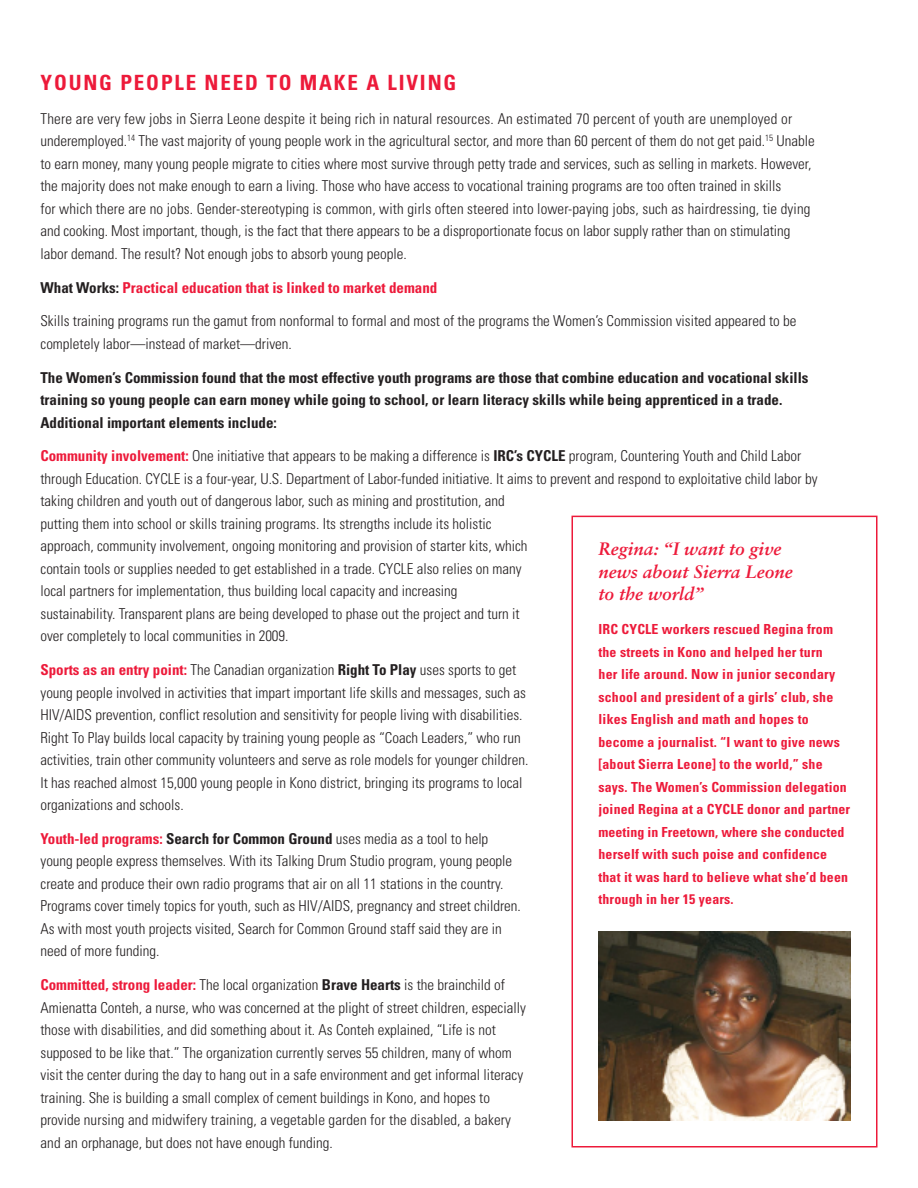
<style>
.page{position:relative;width:918px;height:1188px;background:#fff}
.page>*{position:absolute;margin:0;border:0;box-sizing:border-box;transform-origin:0 0}
.t1{font:700 condensed 21px "Univers";letter-spacing:.09em;color:#ed1a3a}
.t2{font:italic 700 18px/22.5px "Sabon";color:#ed1a3a}
.t3{font:300 condensed 15px/22.5px "Univers";color:#231f20}
.t4{font:700 condensed 15px/22.5px "Univers";color:#231f20}
.t5{font:700 condensed 15px "Univers";color:#ed1a3a}
.t6{font:700 condensed 13.8px/22.5px "Univers";letter-spacing:.015em;color:#ed1a3a}
.s1{color:#231f20}
.s2{font-weight:700;color:#ed1a3a}
.s3{font-weight:700}
</style>
<div class="page">
<div style="left:572px;top:516px;width:306px;height:632px;border:2px solid #ed1a3a"></div>
<img style="left:598px;top:932px;width:252px;height:188px">
<h1 class="t1" style="left:40px;top:75px;width:417px">YOUNG PEOPLE NEED TO MAKE A LIVING</h1>
<p class="t3" style="left:40px;top:109px;width:776px">There are very few jobs in Sierra Leone despite it being rich in natural resources. An estimated 70 percent of youth are unemployed or underemployed.<sup>14</sup> The vast majority of young people work in the agricultural sector, and more than 60 percent of them do not get paid.<sup>15</sup> Unable to earn money, many young people migrate to cities where most survive through petty trade and services, such as selling in markets. However, the majority does not make enough to earn a living. Those who have access to vocational training programs are too often trained in skills<br>for which there are no jobs. Gender-stereotyping is common, with girls often steered into lower-paying jobs, such as hairdressing, tie dying and cooking. Most important, though, is the fact that there appears to be a disproportionate focus on labor supply rather than on stimulating labor demand. The result? Not enough jobs to absorb young people.</p>
<p class="t5" style="left:40px;top:282px;width:398px"><span class="s1">What Works:</span> Practical education that is linked to market demand</p>
<p class="t3" style="left:40px;top:311px;width:758px">Skills training programs run the gamut from nonformal to formal and most of the programs the Women’s Commission visited appeared to be completely labor—instead of market—driven.</p>
<p class="t4" style="left:40px;top:367px;width:770px">The Women’s Commission found that the most effective youth programs are those that combine education and vocational skills training so young people can earn money while going to school, or learn literacy skills while being apprenticed in a trade.<br>Additional important elements include:</p>
<p class="t3" style="left:40px;top:446px;width:779px"><span class="s2">Community involvement:</span> One initiative that appears to be making a difference is <span class="s3">IRC’s CYCLE</span> program, Countering Youth and Child Labor through Education. CYCLE is a four-year, U.S. Department of Labor-funded initiative. It aims to prevent and respond to exploitative child labor by taking children and youth out of dangerous labor, such as mining and prostitution, and<br>putting them into school or skills training programs. Its strengths include its holistic<br>approach, community involvement, ongoing monitoring and provision of starter kits, which<br>contain tools or supplies needed to get established in a trade. CYCLE also relies on many<br>local partners for implementation, thus building local capacity and increasing<br>sustainability. Transparent plans are being developed to phase out the project and turn it<br>over completely to local communities in 2009.</p>
<p class="t3" style="left:40px;top:660px;width:489px"><span class="s2">Sports as an entry point:</span> The Canadian organization <span class="s3">Right To Play</span> uses sports to get young people involved in activities that impart important life skills and messages, such as HIV/AIDS prevention, conflict resolution and sensitivity for people living with disabilities.<br>Right To Play builds local capacity by training young people as “Coach Leaders,” who run activities, train other community volunteers and serve as role models for younger children.<br>It has reached almost 15,000 young people in Kono district, bringing its programs to local organizations and schools.</p>
<p class="t3" style="left:40px;top:829px;width:482px"><span class="s2">Youth-led programs:</span> <span class="s3">Search for Common Ground</span> uses media as a tool to help young people express themselves. With its Talking Drum Studio program, young people create and produce their own radio programs that air on all 11 stations in the country.<br>Programs cover timely topics for youth, such as HIV/AIDS, pregnancy and street children.<br>As with most youth projects visited, Search for Common Ground staff said they are in need of more funding.</p>
<p class="t3" style="left:40px;top:975px;width:487px"><span class="s2">Committed, strong leader:</span> The local organization <span class="s3">Brave Hearts</span> is the brainchild of Amienatta Conteh, a nurse, who was concerned at the plight of street children, especially those with disabilities, and did something about it. As Conteh explained, “Life is not supposed to be like that.” The organization currently serves 55 children, many of whom visit the center during the day to hang out in a safe environment and get informal literacy training. She is building a small complex of cement buildings in Kono, and hopes to provide nursing and midwifery training, a vegetable garden for the disabled, a bakery and an orphanage, but does not have enough funding.</p>
<p class="t2" style="left:598px;top:539px;width:196px">Regina: “I want to give news about Sierra Leone to the world”</p>
<p class="t6" style="left:598px;top:619px;width:253px">IRC CYCLE workers rescued Regina from the streets in Kono and helped her turn<br>her life around. Now in junior secondary school and president of a girls’ club, she likes English and math and hopes to become a journalist. “I want to give news [about Sierra Leone] to the world,” she says. The Women’s Commission delegation joined Regina at a CYCLE donor and partner meeting in Freetown, where she conducted herself with such poise and confidence that it was hard to believe what she’d been through in her 15 years.</p>
</div>
